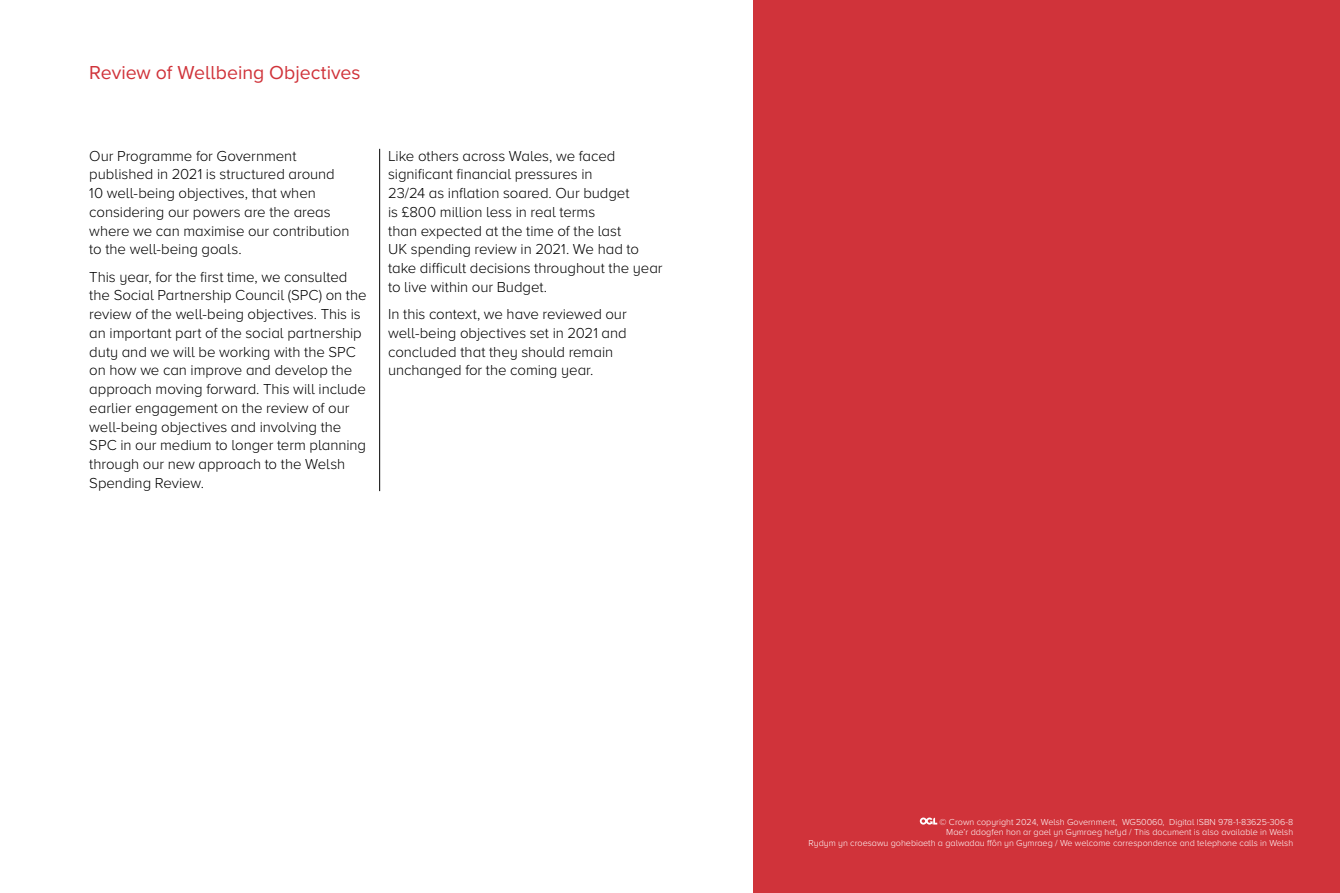
<style>
.page{position:relative;width:1340px;height:893px;background:#fff}
.page>*{position:absolute;margin:0;border:0;box-sizing:border-box;transform-origin:0 0}
.H3_Red_Headings{font:19.5px "Proxima Nova";letter-spacing:-.005em;color:#d0333a}
.Body_Text_10pt{font:300 15px/18.8px "Proxima Nova";letter-spacing:-.005em;color:#000}
.Credits{font:300 9px/10.8px "Proxima Nova";color:#fff;text-align:right}
</style>
<div class="page">
<hr style="left:379px;top:149px;width:1px;height:342px;background:#000">
<div style="left:753px;top:0;width:586px;height:893px;background:#d0333a"></div>
<svg style="left:919px;top:817px;width:18px;height:8px"></svg>
<h3 class="H3_Red_Headings" style="left:89px;top:58px;width:273px">Review of Wellbeing Objectives</h3>
<p class="Body_Text_10pt" style="left:89px;top:145px;width:262px">Our Programme for Government published in 2021 is structured around 10 well-being objectives, that when considering our powers are the areas where we can maximise our contribution to the well-being goals.</p>
<p class="Body_Text_10pt" style="left:89px;top:266px;width:279px">This year, for the first time, we consulted the Social Partnership Council (SPC) on the review of the well-being objectives. This is an important part of the social partnership duty and we will be working with the SPC on how we can improve and develop the approach moving forward. This will include earlier engagement on the review of our well-being objectives and involving the SPC in our medium to longer term planning through our new approach to the Welsh Spending Review.</p>
<p class="Body_Text_10pt" style="left:388px;top:145px;width:276px">Like others across Wales, we faced significant financial pressures in<br>23/24 as inflation soared. Our budget<br>is £800 million less in real terms<br>than expected at the time of the last<br>UK spending review in 2021. We had to take difficult decisions throughout the year to live within our Budget.</p>
<p class="Body_Text_10pt" style="left:388px;top:304px;width:240px">In this context, we have reviewed our well-being objectives set in 2021 and concluded that they should remain unchanged for the coming year.</p>
<p class="Credits" style="left:808px;top:816px;width:486px">© Crown copyright 2024, Welsh Government, WG50060, Digital ISBN 978-1-83625-306-8<br>Mae’r ddogfen hon ar gael yn Gymraeg hefyd / This document is also available in Welsh<br>Rydym yn croesawu gohebiaeth a galwadau ffôn yn Gymraeg / We welcome correspondence and telephone calls in Welsh</p>
</div>
